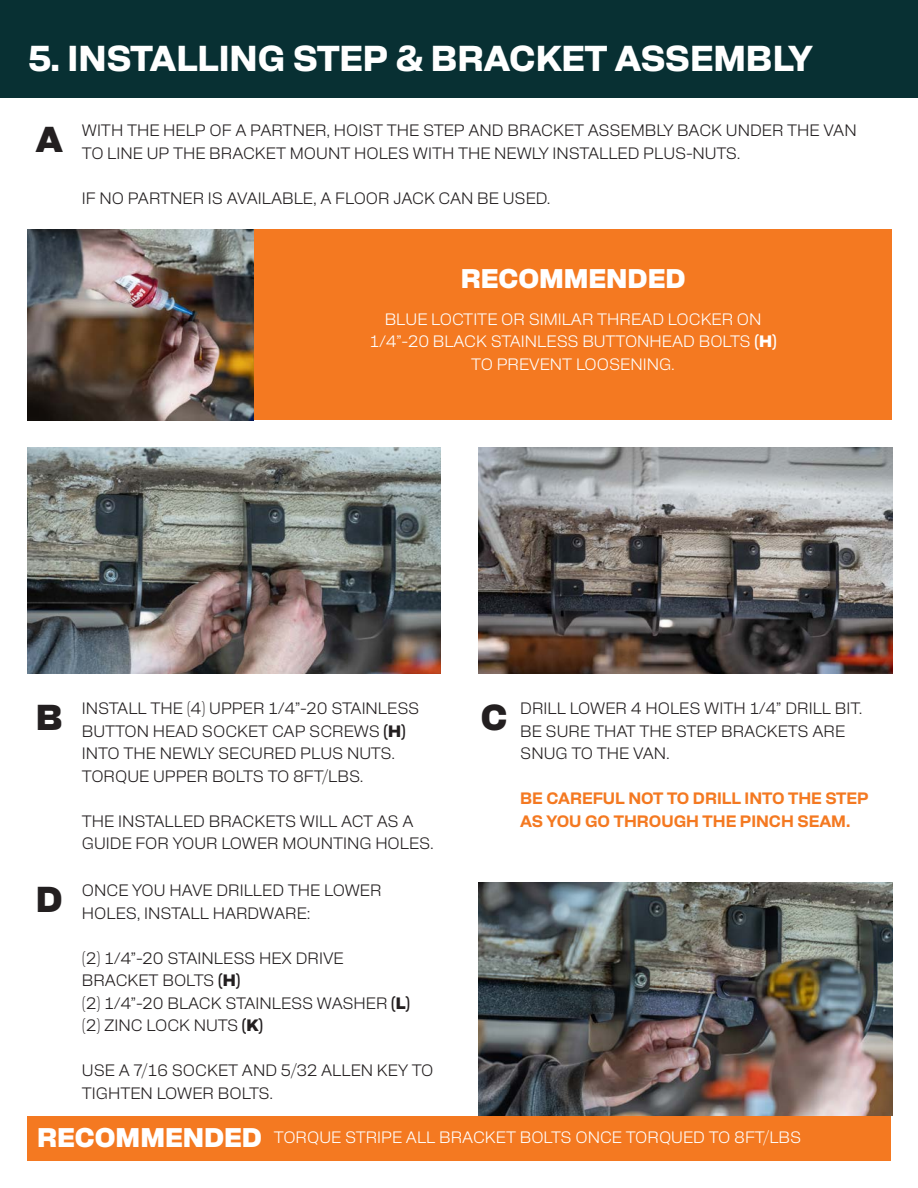
<style>
.page{position:relative;width:918px;height:1188px;background:#fff}
.page>*{position:absolute;margin:0;border:0;box-sizing:border-box;transform-origin:0 0}
.t1{font:800 36px "Alfabet";color:#fff}
.t2{font:900 27px "Alfabet";color:#fff}
.t3{font:300 16.5px/22.5px "Alfabet";color:#231f20}
.t4{font:300 16.5px/22.5px "Alfabet";color:#fff;text-align:center}
.t5{font:700 16.5px/22.5px "Alfabet";color:#f47921}
.s1{font-weight:900;font-size:36px}
.s2{font-weight:900}
.s3{font-weight:900;font-size:27px}
</style>
<div class="page">
<div style="left:0;top:0;width:918px;height:97px;background:#083033"></div>
<div style="left:28px;top:230px;width:864px;height:190px;background:#f47921"></div>
<img style="left:27px;top:230px;width:227px;height:190px">
<img style="left:479px;top:448px;width:413px;height:225px">
<img style="left:478px;top:883px;width:414px;height:233px">
<img style="left:27px;top:448px;width:414px;height:225px">
<div style="left:27px;top:1116px;width:864px;height:45px;background:#f47921"></div>
<h1 class="t1" style="left:28px;top:31px;width:786px">5. INSTALLING STEP &amp; BRACKET ASSEMBLY</h1>
<p class="t3" style="left:82px;top:118px;width:776px;text-indent:-46px"><span class="s1">A</span> WITH THE HELP OF A PARTNER, HOIST THE STEP AND BRACKET ASSEMBLY BACK UNDER THE VAN<br>TO LINE UP THE BRACKET MOUNT HOLES WITH THE NEWLY INSTALLED PLUS-NUTS.</p>
<p class="t3" style="left:82px;top:185px;width:470px">IF NO PARTNER IS AVAILABLE, A FLOOR JACK CAN BE USED.</p>
<h2 class="t2" style="left:461px;top:258px;width:226px">RECOMMENDED</h2>
<p class="t4" style="left:370px;top:306px;width:409px">BLUE LOCTITE OR SIMILAR THREAD LOCKER ON<br>1⁄4”-20 BLACK STAINLESS BUTTONHEAD BOLTS <span class="s2">(H)<br></span>TO PREVENT LOOSENING.</p>
<p class="t3" style="left:82px;top:696px;width:339px;text-indent:-46px"><span class="s1">B</span> INSTALL THE (4) UPPER 1⁄4”-20 STAINLESS BUTTON HEAD SOCKET CAP SCREWS <span class="s2">(H)<br></span>INTO THE NEWLY SECURED PLUS NUTS.<br>TORQUE UPPER BOLTS TO 8FT/LBS.</p>
<p class="t3" style="left:82px;top:808px;width:353px">THE INSTALLED BRACKETS WILL ACT AS A<br>GUIDE FOR YOUR LOWER MOUNTING HOLES.</p>
<p class="t3" style="left:520px;top:696px;width:344px;text-indent:-39px"><span class="s1">C</span> DRILL LOWER 4 HOLES WITH 1⁄4” DRILL BIT.<br>BE SURE THAT THE STEP BRACKETS ARE<br>SNUG TO THE VAN.</p>
<p class="t5" style="left:520px;top:786px;width:350px">BE CAREFUL NOT TO DRILL INTO THE STEP<br>AS YOU GO THROUGH THE PINCH SEAM.</p>
<p class="t3" style="left:82px;top:878px;width:301px;text-indent:-46px"><span class="s1">D</span> ONCE YOU HAVE DRILLED THE LOWER<br>HOLES, INSTALL HARDWARE:</p>
<p class="t3" style="left:82px;top:945px;width:330px">(2) 1⁄4”-20 STAINLESS HEX DRIVE<br>BRACKET BOLTS <span class="s2">(H)<br></span>(2) 1⁄4”-20 BLACK STAINLESS WASHER <span class="s2">(L) </span>(2) ZINC LOCK NUTS <span class="s2">(K)</span></p>
<p class="t3" style="left:82px;top:1058px;width:353px">USE A 7/16 SOCKET AND 5/32 ALLEN KEY TO<br>TIGHTEN LOWER BOLTS.</p>
<p class="t4" style="left:37px;top:1124px;width:766px"><span class="s3">RECOMMENDED</span> TORQUE STRIPE ALL BRACKET BOLTS ONCE TORQUED TO 8FT/LBS</p>
</div>
